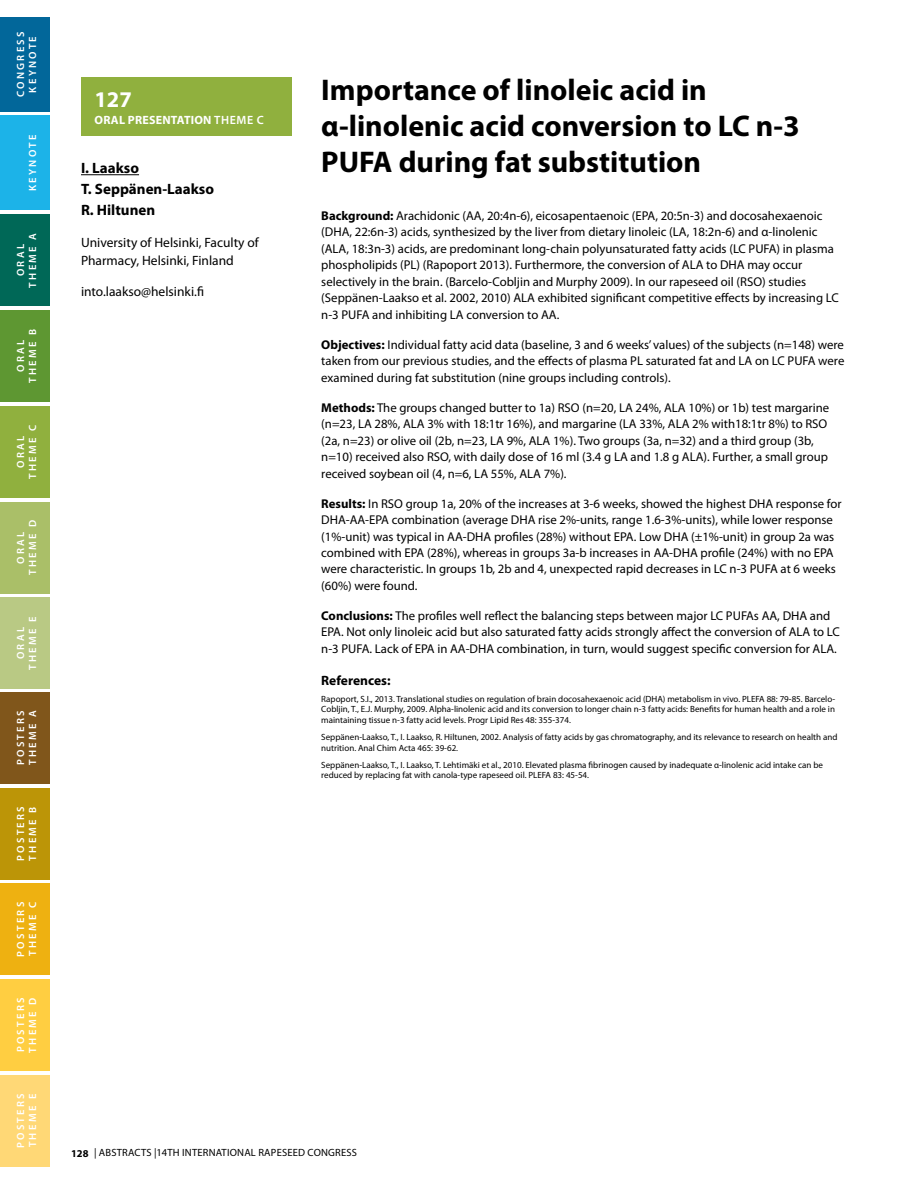
<style>
.page{position:relative;width:918px;height:1188px;background:#fff}
.page>*{position:absolute;margin:0;border:0;box-sizing:border-box;transform-origin:0 0}
.t1{font:700 30px/36px "Myriad Pro";color:#000}
.t2{font:700 22.5px "Myriad Pro";color:#fff}
.t3{font:700 15px/21px "Myriad Pro";color:#000}
.t4{font:13.5px/18px "Myriad Pro";color:#000}
.t5{font:700 13.5px "Myriad Pro";color:#000}
.t6{font:12.75px/16.5px "Myriad Pro";color:#000}
.t7{font:700 12.75px "Myriad Pro";color:#000}
.t8{font:700 12px "Myriad Pro";letter-spacing:.02em;color:#fff}
.t9{font:600 10.5px/12px "Myriad Pro";letter-spacing:.22em;color:#fff;text-align:center}
.t10{font:10.5px "Myriad Pro";letter-spacing:.02em;color:#000}
.t11{font:9px/10.5px "Myriad Pro";color:#000}
.s1{font-weight:600}
.s2{font-weight:700}
.s3{font-weight:400}
</style>
<div class="page">
<div style="left:0;top:17px;width:50px;height:95px;background:#02679a"></div>
<div style="left:0;top:215px;width:50px;height:91px;background:#006857"></div>
<div style="left:0;top:692px;width:50px;height:92px;background:#80561b"></div>
<div style="left:0;top:310px;width:50px;height:92px;background:#5e9732"></div>
<div style="left:0;top:788px;width:50px;height:91px;background:#bc9507"></div>
<div style="left:0;top:406px;width:50px;height:92px;background:#90b03e"></div>
<div style="left:0;top:883px;width:50px;height:92px;background:#eeb111"></div>
<div style="left:0;top:502px;width:50px;height:91px;background:#aabf68"></div>
<div style="left:0;top:979px;width:50px;height:92px;background:#ffce41"></div>
<div style="left:0;top:597px;width:50px;height:92px;background:#b9c984"></div>
<div style="left:0;top:1075px;width:50px;height:92px;background:#ffd876"></div>
<div style="left:0;top:116px;width:50px;height:94px;background:#1cb3e8"></div>
<div style="left:81px;top:78px;width:211px;height:58px;background:#90b03e"></div>
<hr style="left:81px;top:174px;width:58px;height:1px;background:#000">
<p class="t9" style="left:14px;top:97px;width:66px;rotate:-90deg">CONGR ESS<br>KEYNOT E</p>
<p class="t9" style="left:26px;top:191px;width:58px;rotate:-90deg">KEYNOT E</p>
<p class="t9" style="left:14px;top:288px;width:56px;rotate:-90deg">ORAL<br>THEME A</p>
<p class="t9" style="left:14px;top:383px;width:54px;rotate:-90deg">ORAL<br>THEME B</p>
<p class="t9" style="left:14px;top:479px;width:56px;rotate:-90deg">ORAL<br>THEME C</p>
<p class="t9" style="left:14px;top:575px;width:55px;rotate:-90deg">ORAL<br>THEME D</p>
<p class="t9" style="left:14px;top:670px;width:54px;rotate:-90deg">ORAL<br>THEME E</p>
<p class="t9" style="left:14px;top:765px;width:56px;text-align:left;rotate:-90deg">POSTERS<br>THEME A</p>
<p class="t9" style="left:14px;top:861px;width:55px;text-align:left;rotate:-90deg">POSTERS<br>THEME B</p>
<p class="t9" style="left:14px;top:957px;width:56px;text-align:left;rotate:-90deg">POSTERS<br>THEME C</p>
<p class="t9" style="left:14px;top:1053px;width:55px;text-align:left;rotate:-90deg">POSTERS<br>THEME D</p>
<p class="t9" style="left:14px;top:1148px;width:55px;text-align:left;rotate:-90deg">POSTERS<br>THEME E</p>
<h2 class="t2" style="left:94px;top:85px;width:39px">127</h2>
<p class="t8" style="left:95px;top:112px;width:171px">Oral Presentation <span class="s1">THEME C</span></p>
<p class="t3" style="left:81px;top:157px;width:135px">I. Laakso<br>T. Seppänen-Laakso<br>R. Hiltunen</p>
<p class="t4" style="left:81px;top:233px;width:179px">University of Helsinki, Faculty of<br>Pharmacy, Helsinki, Finland</p>
<p class="t4" style="left:81px;top:283px;width:125px">into.laakso@helsinki.fi</p>
<h1 class="t1" style="left:321px;top:71px;width:480px">Importance of linoleic acid in α-linolenic acid conversion to LC n-3<br>PUFA during fat substitution</h1>
<p class="t6" style="left:321px;top:207px;width:514px"><span class="s2">Background:</span> Arachidonic (AA, 20:4n-6), eicosapentaenoic (EPA, 20:5n-3) and docosahexaenoic (DHA, 22:6n-3) acids, synthesized by the liver from dietary linoleic (LA, 18:2n-6) and α-linolenic (ALA, 18:3n-3) acids, are predominant long-chain polyunsaturated fatty acids (LC PUFA) in plasma phospholipids (PL) (Rapoport 2013). Furthermore, the conversion of ALA to DHA may occur selectively in the brain. (Barcelo-Cobljin and Murphy 2009). In our rapeseed oil (RSO) studies (Seppänen-Laakso et al. 2002, 2010) ALA exhibited significant competitive effects by increasing LC n-3 PUFA and inhibiting LA conversion to AA.</p>
<p class="t6" style="left:321px;top:336px;width:525px;text-align:justify"><span class="s2">Objectives:</span> Individual fatty acid data (baseline, 3 and 6 weeks’ values) of the subjects (n=148) were taken from our previous studies, and the effects of plasma PL saturated fat and LA on LC PUFA were examined during fat substitution (nine groups including controls).</p>
<p class="t6" style="left:321px;top:399px;width:245px"><span class="s2">Methods:</span> The groups changed butter to 1a) RSO</p>
<p class="t6" style="left:321px;top:399px;width:509px;text-indent:261px">(n=20, LA 24%, ALA 10%) or 1b) test margarine (n=23, LA 28%, ALA 3% with 18:1tr 16%), and margarine (LA 33%, ALA 2% with18:1tr 8%) to RSO (2a, n=23) or olive oil (2b, n=23, LA 9%, ALA 1%). Two groups (3a, n=32) and a third group (3b, n=10) received also RSO, with daily dose of 16 ml (3.4 g LA and 1.8 g ALA). Further, a small group received soybean oil (4, n=6, LA 55%, ALA 7%).</p>
<p class="t7" style="left:321px;top:495px;width:68px">Results: <span class="s3">In RSO</span></p>
<p class="t6" style="left:321px;top:495px;width:522px;text-indent:84px">group 1a, 20% of the increases at 3-6 weeks, showed the highest DHA response for DHA-AA-EPA combination (average DHA rise 2%-units, range 1.6-3%-units), while lower response (1%-unit) was typical in AA-DHA profiles (28%) without EPA. Low DHA (±1%-unit) in group 2a was combined with EPA (28%), whereas in groups 3a-b increases in AA-DHA profile (24%) with no EPA were characteristic. In groups 1b, 2b and 4, unexpected rapid decreases in LC n-3 PUFA at 6 weeks (60%) were found.</p>
<p class="t6" style="left:321px;top:607px;width:516px"><span class="s2">Conclusions:</span> The profiles well reflect the balancing steps between major LC PUFAs AA, DHA and<br>EPA. Not only linoleic acid but also saturated fatty acids strongly affect the conversion of ALA to LC n-3 PUFA. Lack of EPA in AA-DHA combination, in turn, would suggest specific conversion for ALA.</p>
<p class="t5" style="left:321px;top:671px;width:71px">References:</p>
<p class="t11" style="left:321px;top:693px;width:515px;text-align:justify">Rapoport, S.I., 2013. Translational studies on regulation of brain docosahexaenoic acid (DHA) metabolism in vivo. PLEFA 88: 79-85. Barcelo-Cobljin, T., E.J. Murphy, 2009. Alpha-linolenic acid and its conversion to longer chain n-3 fatty acids: Benefits for human health and a role in maintaining tissue n-3 fatty acid levels. Progr Lipid Res 48: 355-374.</p>
<p class="t11" style="left:321px;top:732px;width:518px">Seppänen-Laakso, T., I. Laakso, R. H iltunen, 2002. Analysis of fatty acids by gas chromatography, and its relevance to research on health and nutrition. Anal Chim Acta 465: 39-62.</p>
<p class="t11" style="left:321px;top:759px;width:503px">Seppänen-Laakso, T., I. Laakso, T. Lehtimäki et al., 2010. Elevated plasma fibrinogen caused by inadequate α-linolenic acid intake can be reduced by replacing fat with canola-type rapeseed oil. PLE FA 83: 45-54.</p>
<p class="t10" style="left:71px;top:1146px;width:41px"><span class="s2">128</span> | ABSTR</p>
<p class="t10" style="left:128px;top:1146px;width:13px">ACTS</p>
<p class="t10" style="left:154px;top:1146px;width:38px">|14TH INTERN</p>
<p class="t10" style="left:216px;top:1146px;width:67px">ATIONAL RAPESEE</p>
<p class="t10" style="left:298px;top:1146px;width:17px">D CONGRESS</p>
</div>
